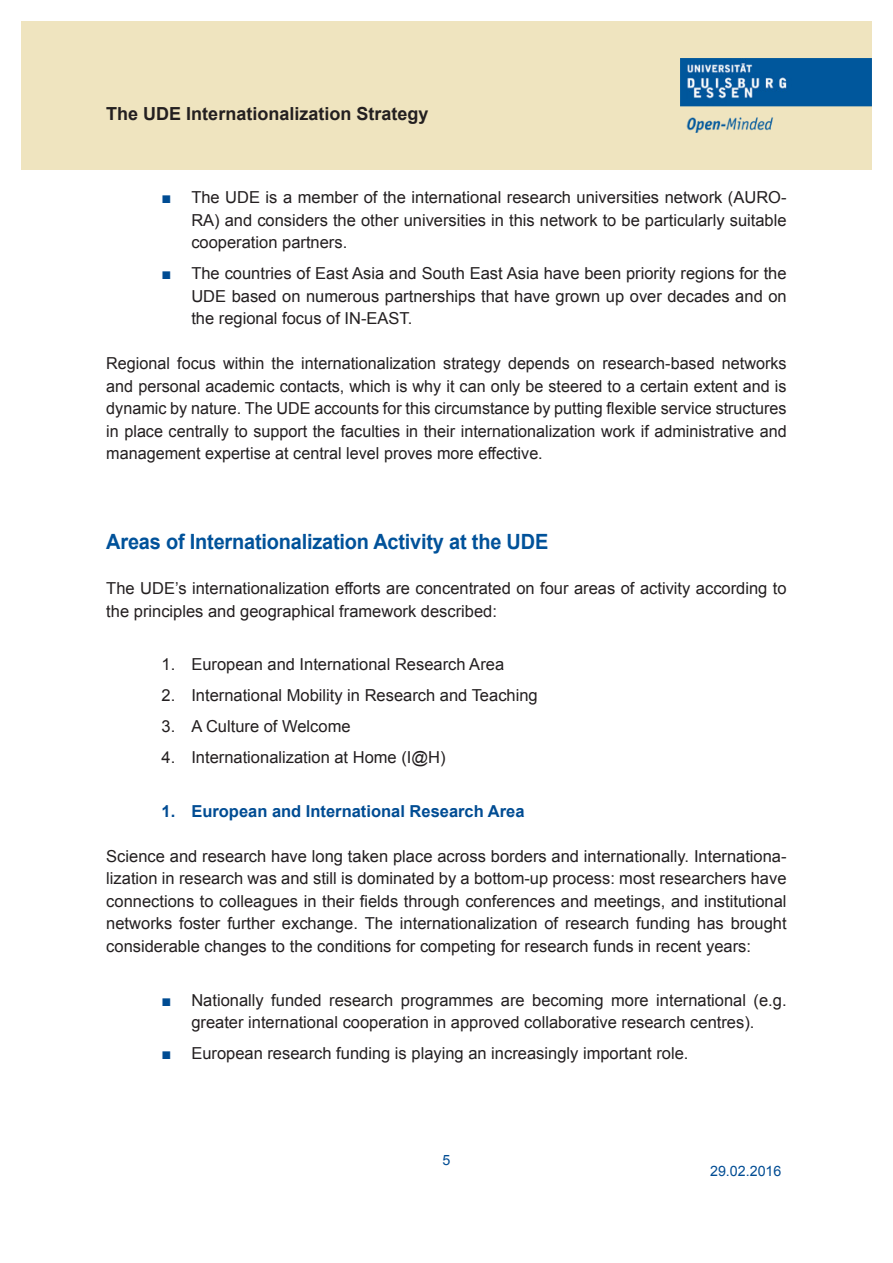
<style>
.page{position:relative;width:893px;height:1263px;background:#fff}
.page>*{position:absolute;margin:0;border:0;box-sizing:border-box;transform-origin:0 0}
.Überschriften{font:700 21px "Arial";letter-spacing:-.01em;color:#01529a;scale:.95 1}
.t1{font:700 18px "Arial";color:#231f20}
.Fließtext_Arial{font:16.5px/22.5px "Arial";color:#231f20;text-align:justify}
.Aufzählung{font:16.5px/22.5px "Arial";color:#231f20;text-align:justify}
.Aufzählung-2{font:700 16.5px "Arial";color:#004c93}
.t2{font:14.25px "Arial";color:#004c93}
.s1{color:#004c93}
</style>
<div class="page">
<div style="left:21px;top:21px;width:851px;height:149px;background:#efe4bf"></div>
<img style="left:680px;top:59px;width:192px;height:74px">
<p class="t1" style="left:106px;top:102px;width:324px">The UDE Internationalization Strategy</p>
<p class="Aufzählung" style="left:191px;top:186px;width:597px;text-indent:-30px"><span class="s1">■</span> The UDE is a member of the international research universities network (AURO-RA) and considers the other universities in this network to be particularly suitable cooperation partners.</p>
<p class="Aufzählung" style="left:191px;top:262px;width:597px;text-indent:-30px"><span class="s1">■</span> The countries of East Asia and South East Asia have been priority regions for the UDE based on numerous partnerships that have grown up over decades and on the regional focus of IN-EAST.</p>
<p class="Fließtext_Arial" style="left:106px;top:352px;width:682px">Regional focus within the internationalization strategy depends on research-based networks and personal academic contacts, which is why it can only be steered to a certain extent and is dynamic by nature. The UDE accounts for this circumstance by putting flexible service structures in place centrally to support the faculties in their internationalization work if administrative and management expertise at central level proves more effective.</p>
<p class="Überschriften" style="left:106px;top:528px;width:467px">Areas of Internationalization Activity at the UDE</p>
<p class="Fließtext_Arial" style="left:106px;top:577px;width:682px">The UDE’s internationalization efforts are concentrated on four areas of activity according to the principles and geographical framework described:</p>
<p class="Aufzählung" style="left:162px;top:653px;width:344px">1. European and International Research Area</p>
<p class="Aufzählung" style="left:162px;top:684px;width:378px">2. International Mobility in Research and Teaching</p>
<p class="Aufzählung" style="left:162px;top:715px;width:191px">3. A Culture of Welcome</p>
<p class="Aufzählung" style="left:162px;top:747px;width:286px">4. Internationalization at Home (I@H)</p>
<p class="Aufzählung-2" style="left:162px;top:800px;width:364px">1. European and International Research Area</p>
<p class="Fließtext_Arial" style="left:106px;top:845px;width:682px">Science and research have long taken place across borders and internationally. Internationa&shy;lization in research was and still is dominated by a bottom-up process: most researchers have connections to colleagues in their fields through conferences and meetings, and institutional networks foster further exchange. The internationalization of research funding has brought considerable changes to the conditions for competing for research funds in recent years:</p>
<p class="Aufzählung" style="left:162px;top:989px;width:626px;text-align:center"><span class="s1">■</span> Nationally funded research programmes are becoming more international (e.g. greater international cooperation in approved collaborative research centres).</p>
<p class="Aufzählung" style="left:162px;top:1042px;width:528px"><span class="s1">■</span> European research funding is playing an increasingly important role.</p>
<p class="t2" style="left:442px;top:1150px;width:9px">5</p>
<p class="t2" style="left:710px;top:1161px;width:73px">29.02.2016</p>
</div>
